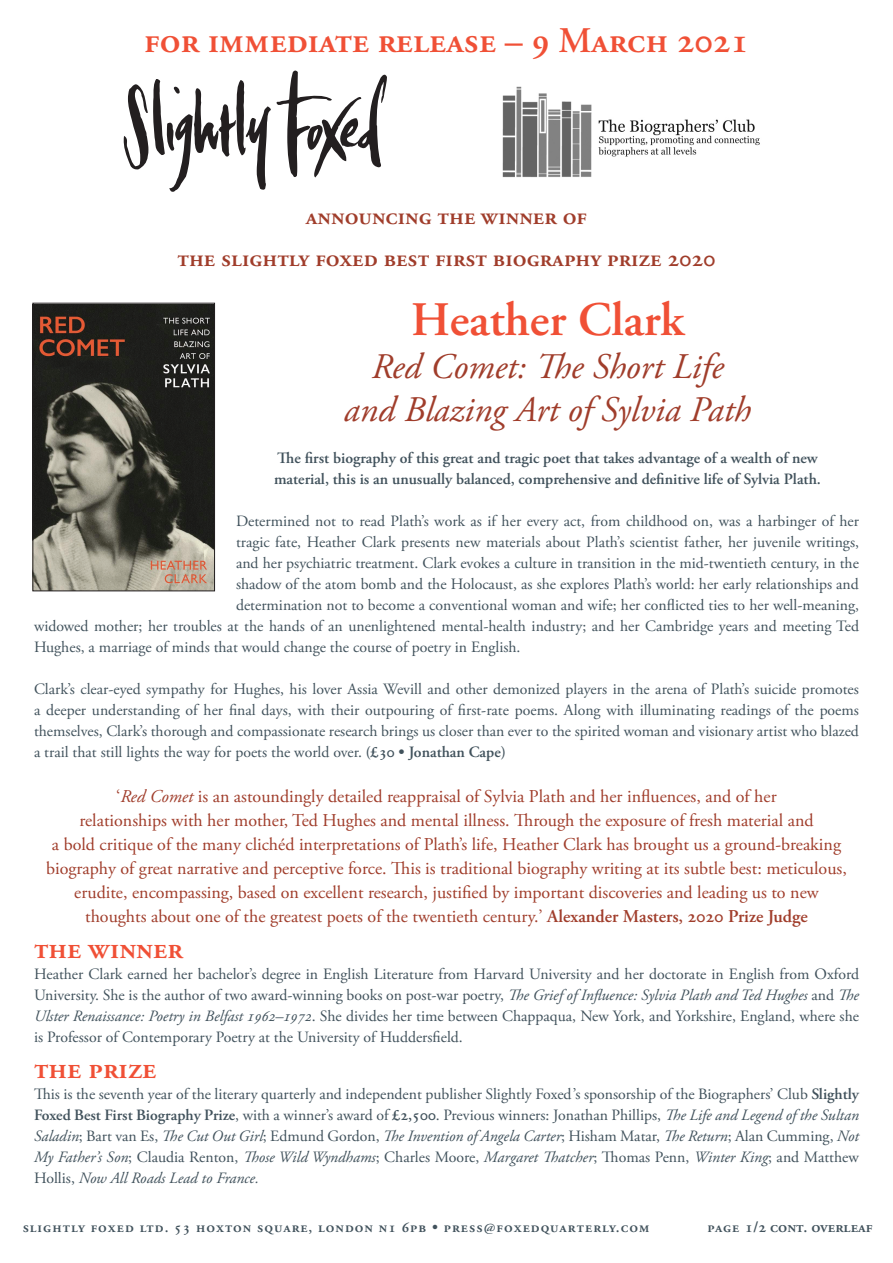
<style>
.page{position:relative;width:893px;height:1263px;background:#fff}
.page>*{position:absolute;margin:0;border:0;box-sizing:border-box;transform-origin:0 0}
.t1{font:600 48px "Adobe Garamond Pro";color:#f05036}
.t2{font:italic 36px/43.2px "Adobe Garamond Pro";color:#a03d2b;text-align:center}
.t3{font:600 36px "Adobe Garamond Pro";color:#f05036}
.t4{font:600 30px "Adobe Garamond Pro";color:#f05036}
.t5{font:600 24px "Adobe Garamond Pro";color:#a03d2b}
.t6{font:18px/24px "Adobe Garamond Pro";color:#a03d2b;text-align:center}
.t7{font:15.75px/21px "Adobe Garamond Pro";color:#41525c;text-align:justify}
.t8{font:600 15.75px/21px "Adobe Garamond Pro";color:#41525c}
.t9{font:600 15px "Adobe Garamond Pro";letter-spacing:.07em;color:#41525c}
.s1{font-weight:600}
.s2{font-style:italic}
.s3{font-size:15px}
</style>
<div class="page">
<img style="left:35px;top:305px;width:178px;height:284px">
<div style="left:33px;top:303px;width:182px;height:288px;border:1px solid #231f20"></div>
<svg style="left:123px;top:71px;width:264px;height:121px"></svg>
<img style="left:502px;top:86px;width:258px;height:92px">
<p class="t3" style="left:144px;top:19px;width:606px">for immediate release – 9 March 2021</p>
<p class="t5" style="left:306px;top:203px;width:283px">announcing the winner of</p>
<p class="t5" style="left:178px;top:244px;width:539px">the slightly foxed best first biography prize 2020</p>
<p class="t1" style="left:411px;top:292px;width:274px">Heather Clark</p>
<p class="t2" style="left:344px;top:346px;width:408px">Red Comet: The Short Life and Blazing Art of Sylvia Path</p>
<p class="t8" style="left:274px;top:448px;width:548px">The first biography of this great and tragic poet that takes advantage of a wealth of new material, this is an unusually balanced, comprehensive and definitive life of Sylvia Plath.</p>
<p class="t7" style="left:236px;top:511px;width:625px">Determined not to read Plath’s work as if her every act, from childhood on, was a harbinger of her</p>
<p class="t7" style="left:236px;top:532px;width:624px">tragic fate, Heather Clark presents new materials about Plath’s scientist father, her juvenile writings,</p>
<p class="t7" style="left:236px;top:553px;width:624px">and her psychiatric treatment. Clark evokes a culture in transition in the mid-twentieth century, in the</p>
<p class="t7" style="left:236px;top:574px;width:624px">shadow of the atom bomb and the Holocaust, as she explores Plath’s world: her early relationships and</p>
<p class="t7" style="left:236px;top:595px;width:624px">determination not to become a conventional woman and wife; her conflicted ties to her well-meaning,</p>
<p class="t7" style="left:34px;top:616px;width:826px">widowed mother; her troubles at the hands of an unenlightened mental-health industry; and her Cambridge years and meeting Ted</p>
<p class="t7" style="left:34px;top:637px;width:488px">Hughes, a marriage of minds that would change the course of poetry in English.</p>
<p class="t7" style="left:34px;top:679px;width:826px">Clark’s clear-eyed sympathy for Hughes, his lover Assia Wevill and other demonized players in the arena of Plath’s suicide promotes a deeper understanding of her final days, with their outpouring of first-rate poems. Along with illuminating readings of the poems themselves, Clark’s thorough and compassionate research brings us closer than ever to the spirited woman and visionary artist who blazed a trail that still lights the way for poets the world over. <span class="s1">(£30 • Jonathan Cape)</span></p>
<p class="t6" style="left:46px;top:785px;width:802px">‘<span class="s2">Red Comet</span> is an astoundingly detailed reappraisal of Sylvia Plath and her influences, and of her<br>relationships with her mother, Ted Hughes and mental illness. Through the exposure of fresh material and<br>a bold critique of the many clichéd interpretations of Plath’s life, Heather Clark has brought us a ground-breaking biography of great narrative and perceptive force. This is traditional biography writing at its subtle best: meticulous, erudite, encompassing, based on excellent research, justified by important discoveries and leading us to new thoughts about one of the greatest poets of the twentieth century.’ <span class="s1">Alexander Masters, 2020 Prize Judge</span></p>
<p class="t4" style="left:34px;top:931px;width:151px">the winner</p>
<p class="t7" style="left:34px;top:964px;width:826px">Heather Clark earned her bachelor’s degree in English Literature from Harvard University and her doctorate in English from Oxford University. She is the author of two award-winning books on post-war poetry, <span class="s2">The Grief of Influence: Sylvia Plath and Ted Hughes</span> and <span class="s2">The Ulster Renaissance: Poetry in Belfast 1962–1972</span>. She divides her time between Chappaqua, New York, and Yorkshire, England, where she is Professor of Contemporary Poetry at the University of Huddersfield.</p>
<p class="t4" style="left:34px;top:1051px;width:124px">the prize</p>
<p class="t7" style="left:34px;top:1084px;width:827px">This is the seventh year of the literary quarterly and independent publisher Slightly Foxed ’s sponsorship of the Biographers’ Club <span class="s1">Slightly Foxed Best First Biography Prize</span>, with a winner’s award of <span class="s1">£2,500</span>. Previous winners: Jonathan Phillips, <span class="s2">The Life and Legend of the Sultan Saladin</span>; Bart van Es, <span class="s2">The Cut Out Girl</span>; Edmund Gordon, <span class="s2">The Invention of Angela Carter</span>; Hisham Matar, <span class="s2">The Return</span>; Alan Cumming, <span class="s2">Not My Father’s Son</span>; Claudia Renton, <span class="s2">Those Wild Wyndhams</span>; Charles Moore, <span class="s2">Margaret Thatcher</span>; Thomas Penn, <span class="s2">Winter King</span>; and Matthew Hollis, <span class="s2">Now All Roads Lead to France.</span></p>
<p class="t9" style="left:23px;top:1219px;width:628px">slightly foxed ltd. 53 hoxton square, london n1 6pb • press@foxedquarterly.com</p>
<p class="t8" style="left:707px;top:1217px;width:167px"><span class="s3">page</span> 1/2 cont. overleaf</p>
</div>
